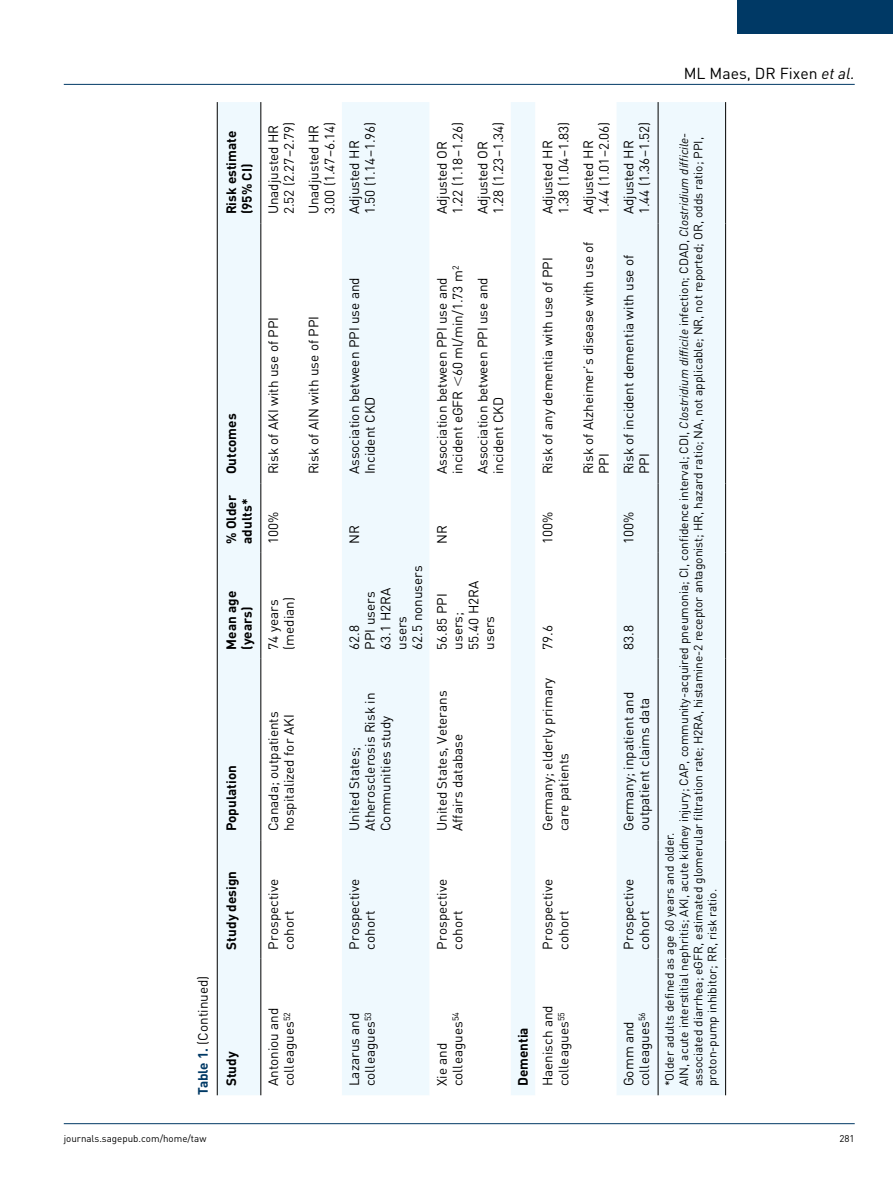
<style>
.page{position:relative;width:893px;height:1191px;background:#fff}
.page>*{position:absolute;margin:0;border:0;box-sizing:border-box;transform-origin:0 0}
.t1{font:15.75px "DIN";color:#000}
.t2{font:13.5px/15.8px "DIN";color:#000}
.t3{font:700 13.5px/15.8px "DIN";color:#000}
.t4{font:12px/14.2px "DIN";color:#000}
.t5{font:9.75px "DIN";color:#000}
.s1{font-weight:700;color:#003965}
.s2{font-style:italic}
</style>
<div class="page">
<hr style="left:64px;top:84px;width:791px;height:1px;background:#003965">
<hr style="left:64px;top:1123px;width:791px;height:1px;background:#003965">
<div style="left:738px;top:0;width:155px;height:34px;background:#003965"></div>
<div style="left:218px;top:102px;width:507px;height:993px;background:#eff9fe"></div>
<svg style="left:261px;top:102px;width:355px;height:993px"></svg>
<hr style="left:260px;top:958px;width:1px;height:137px;background:#000">
<hr style="left:260px;top:840px;width:1px;height:118px;background:#000">
<hr style="left:260px;top:658px;width:1px;height:182px;background:#000">
<hr style="left:260px;top:553px;width:1px;height:105px;background:#000">
<hr style="left:260px;top:483px;width:1px;height:70px;background:#000">
<hr style="left:260px;top:223px;width:1px;height:260px;background:#000">
<hr style="left:260px;top:102px;width:1px;height:121px;background:#000">
<hr style="left:658px;top:958px;width:1px;height:137px;background:#000">
<hr style="left:658px;top:840px;width:1px;height:118px;background:#000">
<hr style="left:658px;top:658px;width:1px;height:182px;background:#000">
<hr style="left:658px;top:553px;width:1px;height:105px;background:#000">
<hr style="left:658px;top:483px;width:1px;height:70px;background:#000">
<hr style="left:658px;top:223px;width:1px;height:260px;background:#000">
<hr style="left:658px;top:102px;width:1px;height:121px;background:#000">
<hr style="left:725px;top:958px;width:1px;height:137px;background:#000">
<hr style="left:725px;top:840px;width:1px;height:118px;background:#000">
<hr style="left:725px;top:658px;width:1px;height:182px;background:#000">
<hr style="left:725px;top:553px;width:1px;height:105px;background:#000">
<hr style="left:725px;top:483px;width:1px;height:70px;background:#000">
<hr style="left:725px;top:223px;width:1px;height:260px;background:#000">
<hr style="left:725px;top:102px;width:1px;height:121px;background:#000">
<hr style="left:217px;top:102px;width:1px;height:993px;background:#000">
<svg style="left:454px;top:377px;width:8px;height:9px"></svg>
<p class="t2" style="left:195px;top:1095px;width:121px;rotate:-90deg"><span class="s1">Table 1.</span> (Continued)</p>
<p class="t1" style="left:684px;top:63px;width:172px">ML Maes, DR Fixen <span class="s2">et al.</span></p>
<p class="t3" style="left:223px;top:214px;width:85px;rotate:-90deg">Risk estimate (95% CI)</p>
<p class="t2" style="left:265px;top:214px;width:94px;rotate:-90deg">Unadjusted HR<br>2.52 (2.27–2.79)</p>
<p class="t2" style="left:306px;top:214px;width:94px;rotate:-90deg">Unadjusted HR<br>3.00 (1.47–6.14)</p>
<p class="t2" style="left:346px;top:214px;width:94px;rotate:-90deg">Adjusted HR<br>1.50 (1.14–1.96)</p>
<p class="t2" style="left:434px;top:214px;width:94px;rotate:-90deg">Adjusted OR<br>1.22 (1.18–1.26)</p>
<p class="t2" style="left:474px;top:214px;width:94px;rotate:-90deg">Adjusted OR<br>1.28 (1.23–1.34)</p>
<p class="t3" style="left:223px;top:474px;width:62px;rotate:-90deg">Outcomes</p>
<p class="t3" style="left:223px;top:544px;width:50px;rotate:-90deg">% Older adults*</p>
<p class="t2" style="left:265px;top:474px;width:159px;rotate:-90deg">Risk of AKI with use of PPI</p>
<p class="t2" style="left:265px;top:544px;width:34px;rotate:-90deg">100%</p>
<p class="t2" style="left:306px;top:474px;width:160px;rotate:-90deg">Risk of AIN with use of PPI</p>
<p class="t3" style="left:223px;top:649px;width:60px;rotate:-90deg">Mean age (years)</p>
<p class="t2" style="left:265px;top:649px;width:54px;rotate:-90deg">74 years (median)</p>
<p class="t3" style="left:223px;top:831px;width:68px;rotate:-90deg">Population</p>
<p class="t3" style="left:223px;top:949px;width:80px;rotate:-90deg">Study design</p>
<p class="t2" style="left:265px;top:831px;width:121px;rotate:-90deg">Canada; outpatients hospitalized for AKI</p>
<p class="t2" style="left:265px;top:949px;width:72px;rotate:-90deg">Prospective cohort</p>
<p class="t2" style="left:346px;top:474px;width:198px;rotate:-90deg">Association between PPI use and<br>Incident CKD</p>
<p class="t2" style="left:434px;top:474px;width:210px;rotate:-90deg">Association between PPI use and incident eGFR 60 ml/min/1.73 m<sup>2</sup></p>
<p class="t2" style="left:474px;top:474px;width:198px;rotate:-90deg">Association between PPI use and incident CKD</p>
<p class="t2" style="left:346px;top:544px;width:20px;rotate:-90deg">NR</p>
<p class="t2" style="left:346px;top:649px;width:86px;rotate:-90deg">62.8<br>PPI users<br>63.1 H2RA users<br>62.5 nonusers</p>
<p class="t2" style="left:434px;top:544px;width:20px;rotate:-90deg">NR</p>
<p class="t2" style="left:434px;top:649px;width:70px;rotate:-90deg">56.85 PPI users;<br>55.40 H2RA users</p>
<p class="t2" style="left:346px;top:831px;width:140px;rotate:-90deg">United States;<br>Atherosclerosis Risk in<br>Communities study</p>
<p class="t2" style="left:434px;top:831px;width:142px;rotate:-90deg">United States, Veterans<br>Affairs database</p>
<p class="t2" style="left:346px;top:949px;width:72px;rotate:-90deg">Prospective cohort</p>
<p class="t2" style="left:434px;top:949px;width:72px;rotate:-90deg">Prospective cohort</p>
<p class="t3" style="left:223px;top:1086px;width:36px;rotate:-90deg">Study</p>
<p class="t2" style="left:265px;top:1086px;width:80px;rotate:-90deg">Antoniou and colleagues<sup>52</sup></p>
<p class="t2" style="left:346px;top:1086px;width:75px;rotate:-90deg">Lazarus and colleagues<sup>53</sup></p>
<p class="t2" style="left:434px;top:1086px;width:75px;rotate:-90deg">Xie and colleagues<sup>54</sup></p>
<p class="t3" style="left:514px;top:1086px;width:60px;rotate:-90deg">Dementia</p>
<p class="t2" style="left:540px;top:214px;width:94px;rotate:-90deg">Adjusted HR<br>1.38 (1.04–1.83)</p>
<p class="t2" style="left:540px;top:474px;width:218px;rotate:-90deg">Risk of any dementia with use of PPI</p>
<p class="t2" style="left:580px;top:214px;width:94px;rotate:-90deg">Adjusted HR<br>1.44 (1.01–2.06)</p>
<p class="t2" style="left:580px;top:474px;width:234px;rotate:-90deg">Risk of Alzheimer’s disease with use of<br>PPI</p>
<p class="t2" style="left:540px;top:544px;width:34px;rotate:-90deg">100%</p>
<p class="t2" style="left:540px;top:649px;width:26px;rotate:-90deg">79.6</p>
<p class="t2" style="left:540px;top:831px;width:155px;rotate:-90deg">Germany; elderly primary care patients</p>
<p class="t2" style="left:540px;top:949px;width:72px;rotate:-90deg">Prospective cohort</p>
<p class="t2" style="left:540px;top:1086px;width:82px;rotate:-90deg">Haenisch and colleagues<sup>55</sup></p>
<p class="t2" style="left:620px;top:214px;width:94px;rotate:-90deg">Adjusted HR<br>1.44 (1.36–1.52)</p>
<p class="t4" style="left:662px;top:1086px;width:955px;rotate:-90deg">*Older adults defined as age 60 years and older.<br>AIN, acute interstitial nephritis; AKI, acute kidney injury; CAP, community-acquired pneumonia; CI, confidence interval; CDI, <span class="s2">Clostridium difficile</span> infection; CDAD, <span class="s2">Clostridium difficile&shy;</span>associated diarrhea; eGFR, estimated glomerular filtration rate; H2RA, histamine-2 receptor antagonist; HR, hazard ratio; NA, not applicable; NR, not reported; OR, odds ratio; PPI, proton-pump inhibitor; RR, risk ratio.</p>
<p class="t2" style="left:620px;top:474px;width:221px;rotate:-90deg">Risk of incident dementia with use of<br>PPI</p>
<p class="t2" style="left:620px;top:544px;width:34px;rotate:-90deg">100%</p>
<p class="t2" style="left:620px;top:649px;width:26px;rotate:-90deg">83.8</p>
<p class="t2" style="left:620px;top:831px;width:141px;rotate:-90deg">Germany; inpatient and outpatient claims data</p>
<p class="t2" style="left:620px;top:949px;width:72px;rotate:-90deg">Prospective cohort</p>
<p class="t2" style="left:620px;top:1086px;width:75px;rotate:-90deg">Gomm and colleagues<sup>56</sup></p>
<p class="t5" style="left:64px;top:1132px;width:144px">journals.sagepub.com/home/taw</p>
<p class="t5" style="left:839px;top:1132px;width:17px">281</p>
</div>
